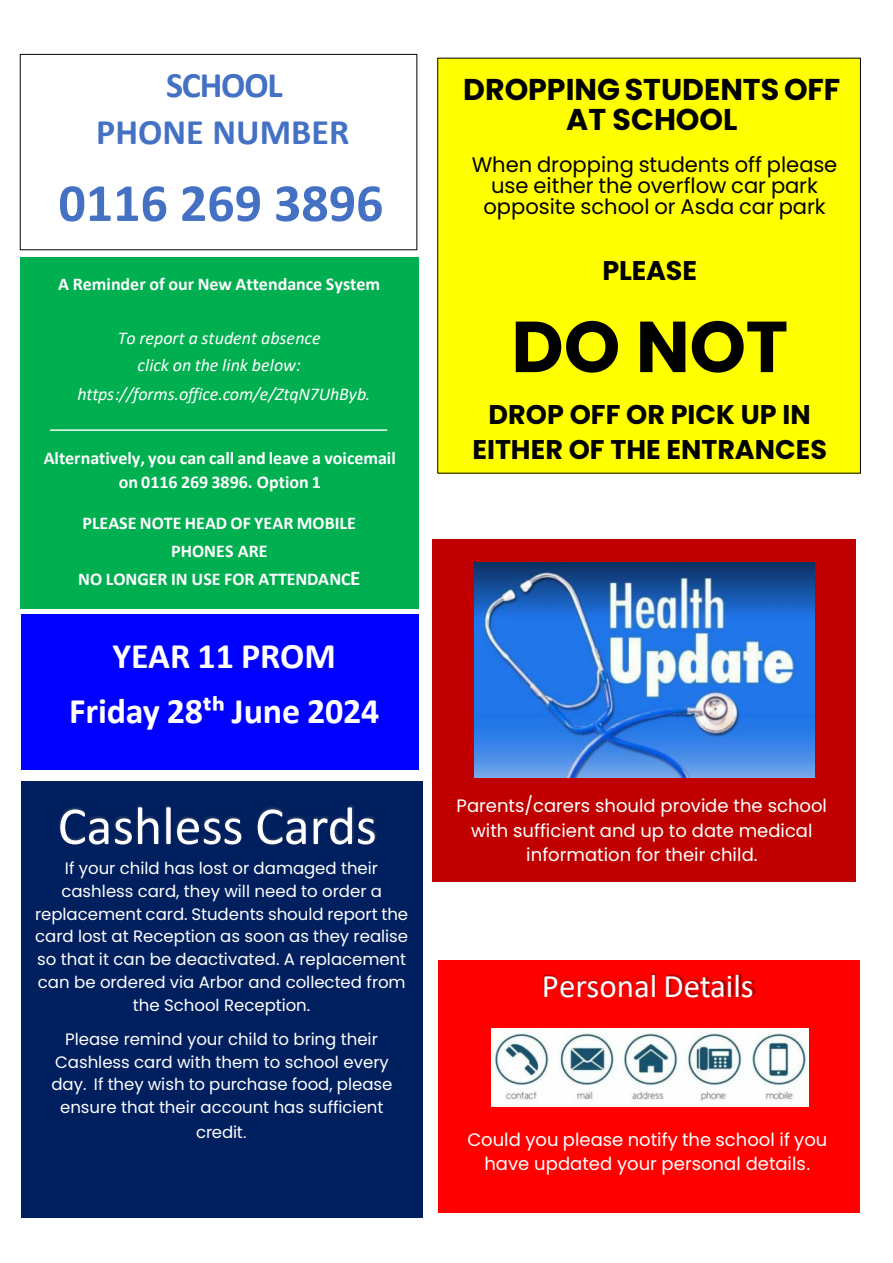
<style>
.page{position:relative;width:893px;height:1263px;background:#fff}
.page>*{position:absolute;margin:0;border:0;box-sizing:border-box;transform-origin:0 0}
.t1{font:700 72px "Poppins";color:#000}
.t2{font:54px "Calibri";color:#fff}
.t3{font:700 54px "Calibri";color:#4471c4}
.t4{font:700 36px/55.1px "Calibri";letter-spacing:-.005em;color:#fff;text-align:center}
.t5{font:700 36px/47.4px "Calibri";color:#4471c4;text-align:center}
.t6{font:33px "Calibri";color:#fff}
.t7{font:700 30px/30px "Poppins";color:#000;text-align:center}
.t8{font:700 27px/34.5px "Poppins";color:#000;text-align:center}
.t9{font:21px/21px "Poppins";color:#000;text-align:center}
.t10{font:18px/24.6px "Poppins";color:#fff;text-align:center}
.t11{font:700 18px/27.9px "Calibri";color:#fff;text-align:center}
.t12{font:italic 18px/27px "Calibri";letter-spacing:-.005em;color:#fff;text-align:center}
.t13{font:16.5px/22.6px "Poppins";color:#fff;text-align:center}
.s1{font-size:21px}
.s2{font-family:"Calibri"}
</style>
<div class="page">
<div style="left:438px;top:961px;width:422px;height:252px;background:#f00"></div>
<img style="left:492px;top:1028px;width:316px;height:78px">
<img style="left:543px;top:973px;width:213px;height:24px">
<div style="left:433px;top:539px;width:423px;height:342px;background:#c00000"></div>
<img style="left:474px;top:563px;width:341px;height:214px">
<div style="left:20px;top:257px;width:398px;height:352px;background:#00af50"></div>
<div style="left:21px;top:781px;width:401px;height:437px;background:#001f5f"></div>
<img style="left:59px;top:805px;width:318px;height:39px">
<div style="left:20px;top:54px;width:397px;height:196px;border:1px solid #000"></div>
<div style="left:438px;top:58px;width:422px;height:416px;background:#ff0"></div>
<hr style="left:50px;top:429px;width:337px;height:2px;background:#fff">
<div style="left:21px;top:614px;width:398px;height:156px;background:#00f"></div>
<h3 class="t5" style="left:96px;top:64px;width:255px">SCHOOL<br>PHONE NUMBER</h3>
<h2 class="t3" style="left:58px;top:180px;width:326px">0116 269 3896</h2>
<p class="t11" style="left:58px;top:272px;width:323px">A Reminder of our New Attendance System</p>
<p class="t12" style="left:118px;top:326px;width:204px">To report a student absence click on the link below:</p>
<p class="t12" style="left:78px;top:382px;width:294px">https://forms.office.com/e/ZtqN7UhByb.</p>
<p class="t11" style="left:44px;top:447px;width:354px;line-height:24px">Alternatively, you can call and leave a voicemail on 0116 269 3896. Option 1</p>
<p class="t11" style="left:78px;top:510px;width:284px">PLEASE NOTE HEAD OF YEAR MOBILE<br>PHONES ARE<br>NO LONGER IN USE FOR ATTENDANC<span class="s1">E</span></p>
<h3 class="t4" style="left:69px;top:632px;width:312px">YEAR 11 PROM<br>Friday 28 त June 2024</h3>
<h2 class="t2" style="left:58px;top:803px;width:321px">Cashless Cards</h2>
<p class="t13" style="left:35px;top:857px;width:375px">If your child has lost or damaged their cashless card, they will need to order a replacement card. Students should report the card lost at Reception as soon as they realise so that it can be deactivated. A replacement can be ordered via Arbor and collected from the School Reception.</p>
<p class="t13" style="left:51px;top:1028px;width:342px">Please remind your child to bring their Cashless card with them to school every day. If they wish to purchase food, please ensure that their account has sufficient</p>
<p class="t13" style="left:196px;top:1121px;width:52px">credit<span class="s2">.</span></p>
<h3 class="t7" style="left:463px;top:74px;width:378px">DROPPING STUDENTS OFF<br>AT SCHOOL</h3>
<p class="t9" style="left:472px;top:154px;width:367px">When dropping students off please use either the overflow car park opposite school or Asda car park</p>
<h3 class="t8" style="left:602px;top:253px;width:96px">PLEASE</h3>
<h1 class="t1" style="left:511px;top:296px;width:278px">DO NOT</h1>
<h3 class="t8" style="left:472px;top:397px;width:356px">DROP OFF OR PICK UP IN<br>EITHER OF THE ENTRANCES</h3>
<p class="t10" style="left:457px;top:793px;width:372px">Parents/carers should provide the school with sufficient and up to date medical information for their child.</p>
<h3 class="t6" style="left:542px;top:972px;width:213px">Personal Details</h3>
<p class="t10" style="left:467px;top:1127px;width:362px">Could you please notify the school if you have updated your personal details<span class="s2">.</span></p>
</div>
